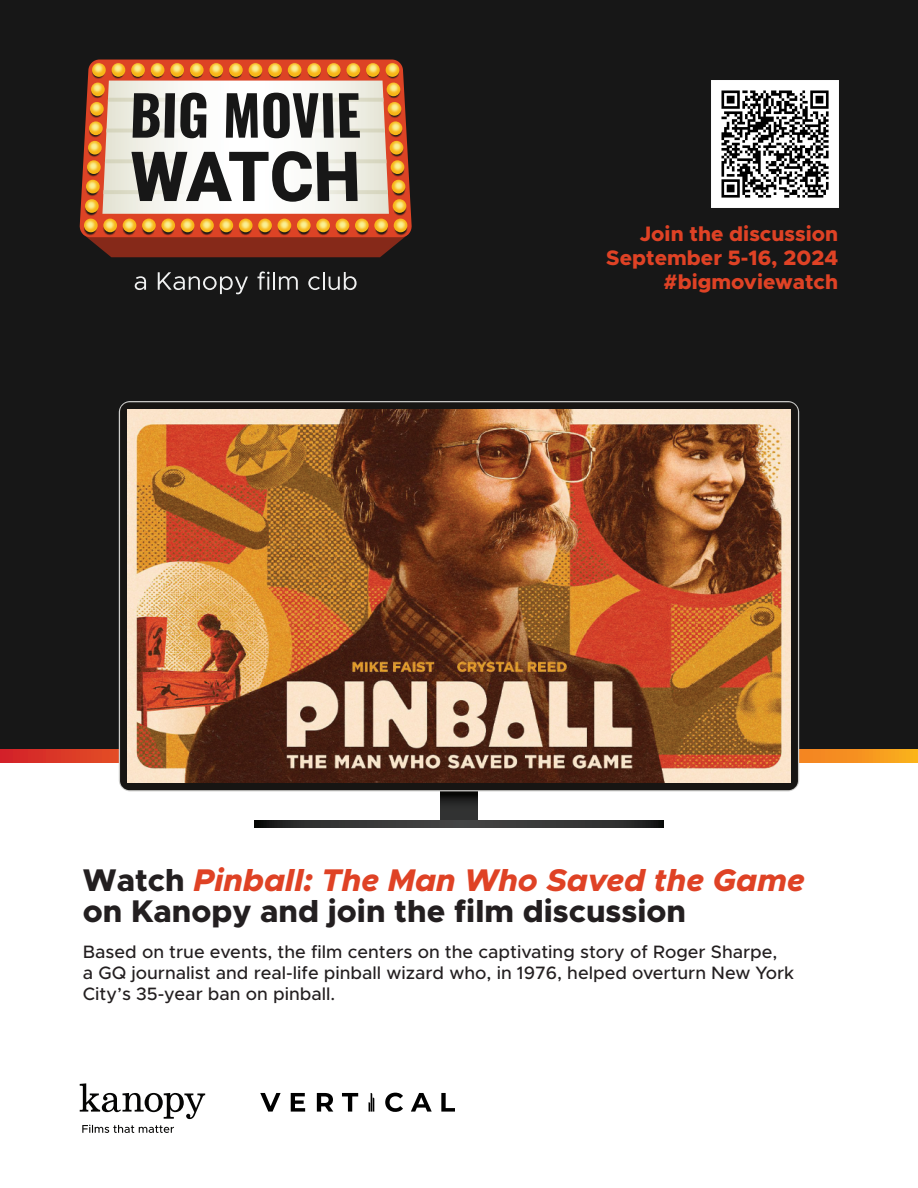
<style>
.page{position:relative;width:918px;height:1188px;background:#fff}
.page>*{position:absolute;margin:0;border:0;box-sizing:border-box;transform-origin:0 0}
.t1{font:800 31.5px/31.5px "Metropolis";color:#231f20}
.t2{font:800 21px/24px "Metropolis";color:#df4225;text-align:right}
.t3{font:500 18px/21px "Metropolis";color:#231f20}
.s1{font-style:italic;color:#df4225}
</style>
<div class="page">
<div style="left:0;top:0;width:918px;height:756px;background:#171717"></div>
<img style="left:711px;top:81px;width:127px;height:127px">
<svg style="left:0;top:749px;width:918px;height:14px;background:#e86824"></svg>
<hr style="left:268px;top:825px;width:382px;height:3px;background:#231f20">
<svg style="left:440px;top:791px;width:38px;height:30px"></svg>
<svg style="left:120px;top:402px;width:678px;height:388px"></svg>
<svg style="left:254px;top:821px;width:410px;height:6px;background:#333"></svg>
<img style="left:128px;top:410px;width:662px;height:373px">
<img style="left:79px;top:59px;width:333px;height:175px">
<svg style="left:83px;top:63px;width:326px;height:194px"></svg>
<svg style="left:135px;top:276px;width:11px;height:14px"></svg>
<svg style="left:158px;top:272px;width:90px;height:22px"></svg>
<svg style="left:257px;top:271px;width:41px;height:19px"></svg>
<svg style="left:308px;top:272px;width:49px;height:18px"></svg>
<svg style="left:80px;top:1083px;width:125px;height:36px"></svg>
<svg style="left:82px;top:1125px;width:92px;height:8px"></svg>
<svg style="left:260px;top:1093px;width:21px;height:19px"></svg>
<svg style="left:291px;top:1093px;width:14px;height:19px"></svg>
<svg style="left:317px;top:1093px;width:16px;height:19px"></svg>
<svg style="left:342px;top:1093px;width:16px;height:19px"></svg>
<svg style="left:385px;top:1093px;width:18px;height:19px"></svg>
<svg style="left:411px;top:1093px;width:21px;height:19px"></svg>
<svg style="left:441px;top:1093px;width:14px;height:19px"></svg>
<svg style="left:369px;top:1093px;width:5px;height:19px"></svg>
<p class="t2" style="left:606px;top:222px;width:233px">Join the discussion<br>September 5-16, 2024 #bigmoviewatch</p>
<h1 class="t1" style="left:83px;top:864px;width:723px">Watch <span class="s1">Pinball: The Man Who Saved the Game </span>on Kanopy and join the film discussion</h1>
<p class="t3" style="left:83px;top:942px;width:713px">Based on true events, the film centers on the captivating story of Roger Sharpe,<br>a GQ journalist and real-life pinball wizard who, in 1976, helped overturn New York<br>City’s 35-year ban on pinball.</p>
</div>
